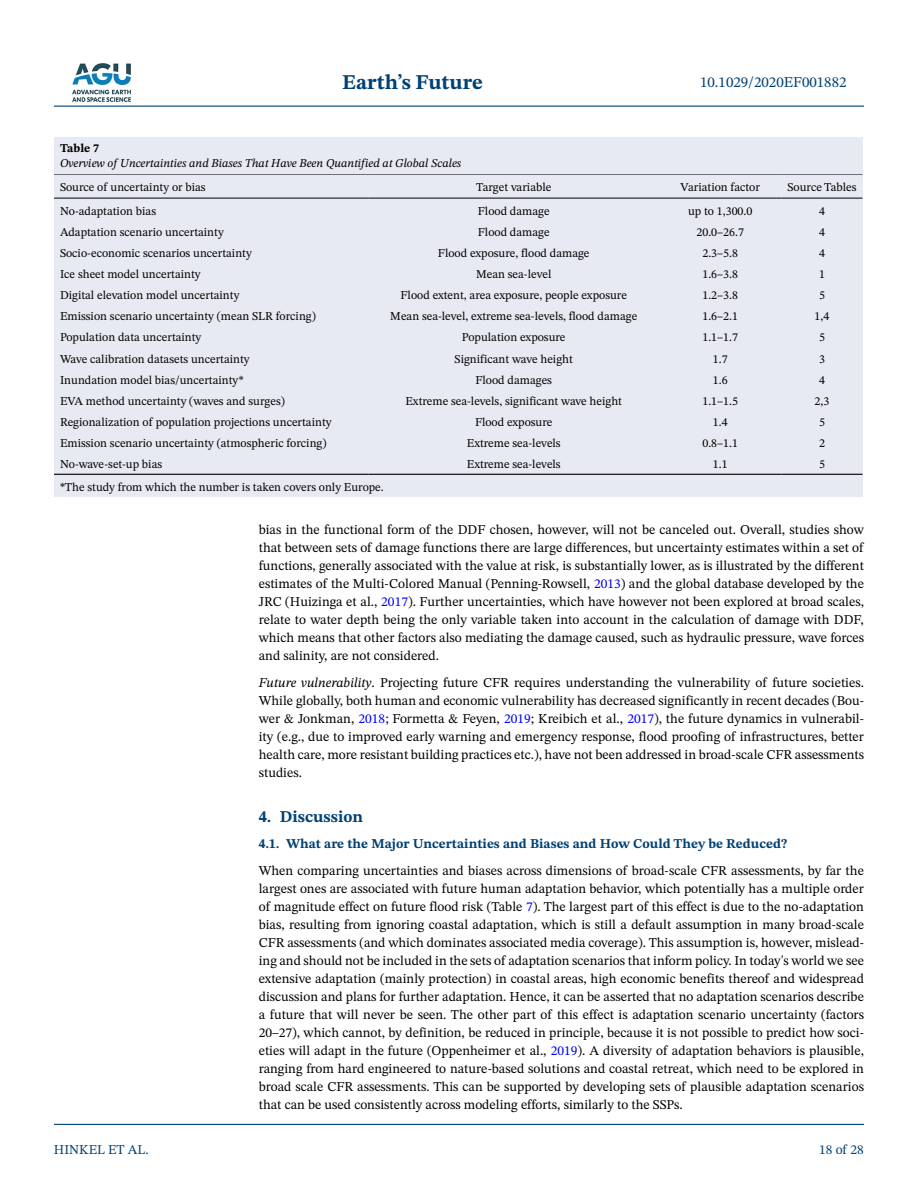
<style>
.page{position:relative;width:918px;height:1188px;background:#fff}
.page>*{position:absolute;margin:0;border:0;box-sizing:border-box;transform-origin:0 0}
.t1{font:700 21px "STIX Two Text";color:#004174}
.t2{font:700 16.5px "STIX Two Text";color:#004174}
.t3{font:15px "STIX Two Text";color:#004174}
.t4{font:13.5px/18px "STIX Two Text";color:#000;text-align:justify}
.t5{font:700 13.5px "STIX Two Text";color:#004174}
.t6{font:13.5px "STIX Two Text";color:#004174}
.t7{font:12px "STIX Two Text";color:#000}
.t8{font:italic 12px "STIX Two Text";color:#000}
.t9{font:700 12px "STIX Two Text";color:#000}
.s1{color:#00f}
.s2{font-style:italic}
</style>
<div class="page">
<hr style="left:54px;top:106px;width:810px;height:1px;background:#004174">
<hr style="left:54px;top:1124px;width:810px;height:1px;background:#004174">
<img style="left:72px;top:63px;width:59px;height:39px">
<div style="left:54px;top:173px;width:808px;height:324px;background:#e7eaf2"></div>
<hr style="left:54px;top:173px;width:315px;height:2px;background:#000">
<hr style="left:54px;top:198px;width:315px;height:1px;background:#000">
<hr style="left:369px;top:173px;width:290px;height:2px;background:#000">
<hr style="left:369px;top:198px;width:290px;height:1px;background:#000">
<hr style="left:659px;top:173px;width:123px;height:2px;background:#000">
<hr style="left:659px;top:198px;width:123px;height:1px;background:#000">
<hr style="left:782px;top:173px;width:80px;height:2px;background:#000">
<hr style="left:782px;top:198px;width:80px;height:1px;background:#000">
<hr style="left:54px;top:474px;width:315px;height:1px;background:#000">
<hr style="left:369px;top:474px;width:290px;height:1px;background:#000">
<hr style="left:659px;top:474px;width:123px;height:1px;background:#000">
<hr style="left:782px;top:474px;width:80px;height:1px;background:#000">
<div style="left:54px;top:137px;width:808px;height:36px;background:#e7eaf2"></div>
<h1 class="t1" style="left:342px;top:67px;width:142px">Earth’s Future</h1>
<p class="t9" style="left:60px;top:140px;width:41px">Table 7</p>
<p class="t8" style="left:60px;top:155px;width:403px">Overview of Uncertainties and Biases That Have Been Quantified at Global Scales</p>
<p class="t3" style="left:700px;top:72px;width:148px">10.1029/2020EF001882</p>
<p class="t7" style="left:60px;top:178px;width:147px">Source of uncertainty or bias</p>
<p class="t7" style="left:476px;top:178px;width:77px">Target variable</p>
<p class="t7" style="left:681px;top:178px;width:81px">Variation factor</p>
<p class="t7" style="left:788px;top:178px;width:70px">Source Tables</p>
<p class="t7" style="left:60px;top:202px;width:98px">No-adaptation bias</p>
<p class="t7" style="left:478px;top:202px;width:73px">Flood damage</p>
<p class="t7" style="left:688px;top:202px;width:66px">up to 1,300.0</p>
<p class="t7" style="left:819px;top:202px;width:7px">4</p>
<p class="t7" style="left:60px;top:223px;width:165px">Adaptation scenario uncertainty</p>
<p class="t7" style="left:478px;top:223px;width:73px">Flood damage</p>
<p class="t7" style="left:697px;top:223px;width:49px">20.0–26.7</p>
<p class="t7" style="left:819px;top:223px;width:7px">4</p>
<p class="t7" style="left:60px;top:244px;width:193px">Socio-economic scenarios uncertainty</p>
<p class="t7" style="left:438px;top:244px;width:153px">Flood exposure, flood damage</p>
<p class="t7" style="left:702px;top:244px;width:37px">2.3–5.8</p>
<p class="t7" style="left:819px;top:244px;width:7px">4</p>
<p class="t7" style="left:60px;top:265px;width:142px">Ice sheet model uncertainty</p>
<p class="t7" style="left:476px;top:265px;width:77px">Mean sea-level</p>
<p class="t7" style="left:702px;top:265px;width:37px">1.6–3.8</p>
<p class="t7" style="left:819px;top:265px;width:7px">1</p>
<p class="t7" style="left:60px;top:287px;width:181px">Digital elevation model uncertainty</p>
<p class="t7" style="left:401px;top:287px;width:228px">Flood extent, area exposure, people exposure</p>
<p class="t7" style="left:702px;top:287px;width:37px">1.2–3.8</p>
<p class="t7" style="left:819px;top:287px;width:7px">5</p>
<p class="t7" style="left:60px;top:308px;width:257px">Emission scenario uncertainty (mean SLR forcing)</p>
<p class="t7" style="left:390px;top:308px;width:248px">Mean sea-level, extreme sea-levels, flood damage</p>
<p class="t7" style="left:702px;top:308px;width:37px">1.6–2.1</p>
<p class="t7" style="left:815px;top:308px;width:16px">1,4</p>
<p class="t7" style="left:60px;top:329px;width:143px">Population data uncertainty</p>
<p class="t7" style="left:462px;top:329px;width:105px">Population exposure</p>
<p class="t7" style="left:702px;top:329px;width:37px">1.1–1.7</p>
<p class="t7" style="left:819px;top:329px;width:7px">5</p>
<p class="t7" style="left:60px;top:350px;width:191px">Wave calibration datasets uncertainty</p>
<p class="t7" style="left:455px;top:350px;width:120px">Significant wave height</p>
<p class="t7" style="left:713px;top:350px;width:16px">1.7</p>
<p class="t7" style="left:819px;top:350px;width:7px">3</p>
<p class="t7" style="left:60px;top:371px;width:185px">Inundation model bias/uncertainty*</p>
<p class="t7" style="left:476px;top:371px;width:78px">Flood damages</p>
<p class="t7" style="left:713px;top:371px;width:16px">1.6</p>
<p class="t7" style="left:819px;top:371px;width:7px">4</p>
<p class="t7" style="left:60px;top:392px;width:226px">EVA method uncertainty (waves and surges)</p>
<p class="t7" style="left:405px;top:392px;width:218px">Extreme sea-levels, significant wave height</p>
<p class="t7" style="left:702px;top:392px;width:37px">1.1–1.5</p>
<p class="t7" style="left:815px;top:392px;width:16px">2,3</p>
<p class="t7" style="left:60px;top:413px;width:273px">Regionalization of population projections uncertainty</p>
<p class="t7" style="left:475px;top:413px;width:79px">Flood exposure</p>
<p class="t7" style="left:713px;top:413px;width:16px">1.4</p>
<p class="t7" style="left:819px;top:413px;width:7px">5</p>
<p class="t7" style="left:60px;top:435px;width:268px">Emission scenario uncertainty (atmospheric forcing)</p>
<p class="t7" style="left:467px;top:435px;width:95px">Extreme sea-levels</p>
<p class="t7" style="left:702px;top:435px;width:37px">0.8–1.1</p>
<p class="t7" style="left:819px;top:435px;width:7px">2</p>
<p class="t7" style="left:60px;top:456px;width:104px">No-wave-set-up bias</p>
<p class="t7" style="left:467px;top:456px;width:95px">Extreme sea-levels</p>
<p class="t7" style="left:713px;top:456px;width:16px">1.1</p>
<p class="t7" style="left:819px;top:456px;width:7px">5</p>
<p class="t7" style="left:60px;top:478px;width:325px">*The study from which the number is taken covers only Europe.</p>
<p class="t6" style="left:54px;top:1140px;width:96px">HINKEL ET AL.</p>
<p class="t4" style="left:259px;top:521px;width:607px">bias in the functional form of the DDF chosen, however, will not be canceled out. Overall, studies show that between sets of damage functions there are large differences, but uncertainty estimates within a set of functions, generally associated with the value at risk, is substantially lower, as is illustrated by the different estimates of the Multi-Colored Manual (Penning-Rowsell, <span class="s1">2013</span>) and the global database developed by the JRC (Huizinga et al., <span class="s1">2017</span>). Further uncertainties, which have however not been explored at broad scales, relate to water depth being the only variable taken into account in the calculation of damage with DDF, which means that other factors also mediating the damage caused, such as hydraulic pressure, wave forces and salinity, are not considered.</p>
<p class="t4" style="left:259px;top:674px;width:607px"><span class="s2">Future vulnerability</span>. Projecting future CFR requires understanding the vulnerability of future societies.<br>While globally, both human and economic vulnerability has decreased significantly in recent decades (Bou&shy;wer &amp; Jonkman, <span class="s1">2018</span>; Formetta &amp; Feyen, <span class="s1">2019</span>; Kreibich et al., <span class="s1">2017</span>), the future dynamics in vulnerabil&shy;ity (e.g., due to improved early warning and emergency response, flood proofing of infrastructures, better health care, more resistant building practices etc.), have not been addressed in broad-scale CFR assessments studies.</p>
<p class="t2" style="left:259px;top:805px;width:106px">4. Discussion</p>
<p class="t5" style="left:259px;top:834px;width:530px">4.1. What are the Major Uncertainties and Biases and How Could They be Reduced?</p>
<p class="t4" style="left:259px;top:861px;width:607px">When comparing uncertainties and biases across dimensions of broad-scale CFR assessments, by far the largest ones are associated with future human adaptation behavior, which potentially has a multiple order of magnitude effect on future flood risk (Table <span class="s1">7</span>). The largest part of this effect is due to the no-adaptation bias, resulting from ignoring coastal adaptation, which is still a default assumption in many broad-scale CFR assessments (and which dominates associated media coverage). This assumption is, however, mislead&shy;ing and should not be included in the sets of adaptation scenarios that inform policy. In today's world we see extensive adaptation (mainly protection) in coastal areas, high economic benefits thereof and widespread discussion and plans for further adaptation. Hence, it can be asserted that no adaptation scenarios describe a future that will never be seen. The other part of this effect is adaptation scenario uncertainty (factors 20–27), which cannot, by definition, be reduced in principle, because it is not possible to predict how soci&shy;eties will adapt in the future (Oppenheimer et al., <span class="s1">2019</span>). A diversity of adaptation behaviors is plausible, ranging from hard engineered to nature-based solutions and coastal retreat, which need to be explored in broad scale CFR assessments. This can be supported by developing sets of plausible adaptation scenarios that can be used consistently across modeling efforts, similarly to the SSPs.</p>
<p class="t6" style="left:819px;top:1140px;width:46px">18 of 28</p>
</div>
